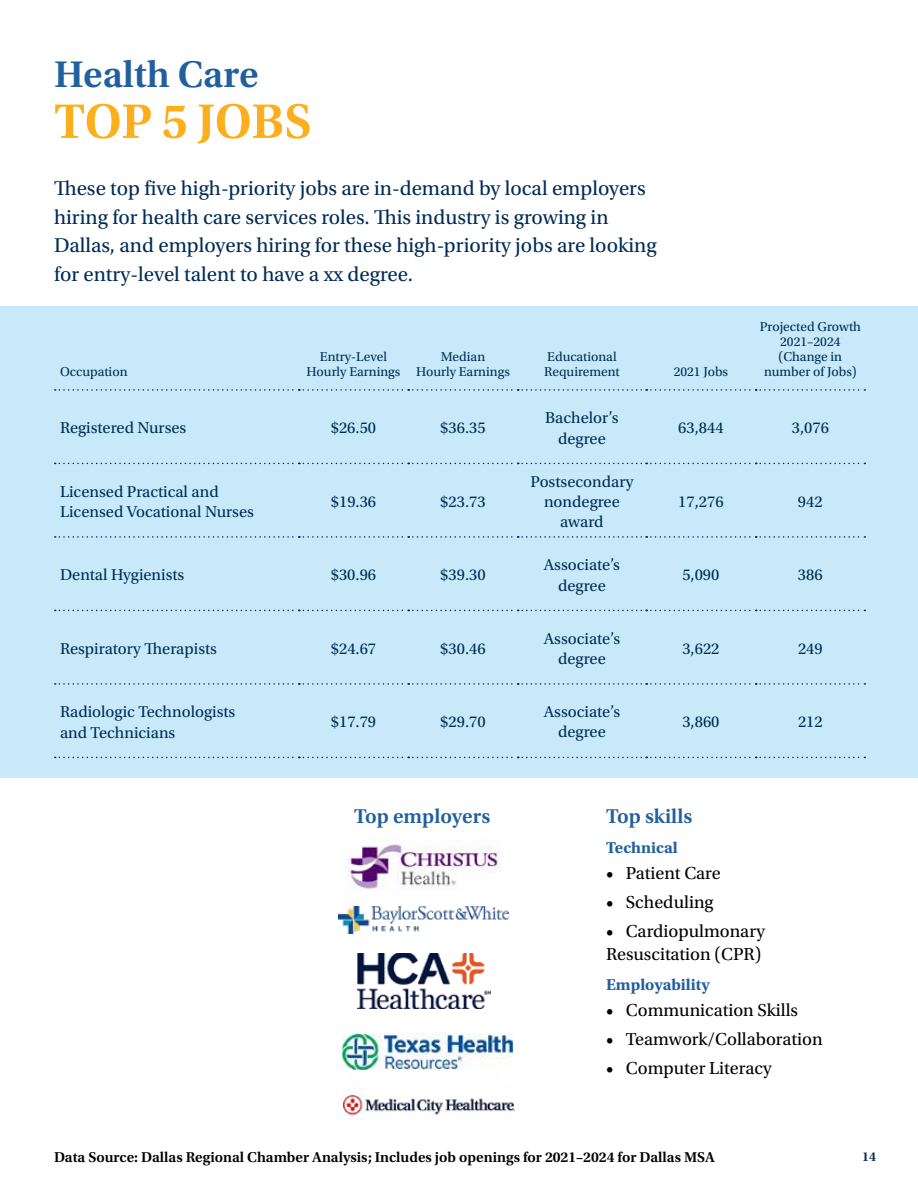
<style>
.page{position:relative;width:918px;height:1188px;background:#fff}
.page>*{position:absolute;margin:0;border:0;box-sizing:border-box;transform-origin:0 0}
.t1{font:600 51px "Utopia Std";letter-spacing:-.005em;color:#fcae1d}
.t2{font:600 39px "Utopia Std";color:#21609e}
.t3{font:21px/28.5px "Utopia Std";color:#002c55}
.t4{font:600 21px "Utopia Std";color:#21609e}
.t5{font:18.3px/23.2px "Utopia Std";color:#000}
.t6{font:16.5px/20.2px "Utopia Std";color:#002c55;text-align:center}
.t7{font:700 16.5px "Utopia Std";color:#21609e}
.t8{font:600 15px "Utopia Std";color:#000}
.t9{font:13.5px/15px "Utopia Std";color:#002c55;text-align:center}
.t10{font:600 13.5px "Utopia Std";color:#002c55}
</style>
<div class="page">
<hr style="left:917px;top:565px;width:1px;height:623px;background:#21609e">
<div style="left:0;top:306px;width:918px;height:472px;background:#c8e9fa"></div>
<img style="left:346px;top:844px;width:155px;height:46px">
<svg style="left:55px;top:389px;width:810px;height:2px"></svg>
<svg style="left:55px;top:463px;width:810px;height:1px"></svg>
<svg style="left:55px;top:536px;width:810px;height:2px"></svg>
<svg style="left:55px;top:610px;width:810px;height:1px"></svg>
<svg style="left:55px;top:683px;width:810px;height:2px"></svg>
<svg style="left:55px;top:757px;width:810px;height:1px"></svg>
<img style="left:339px;top:906px;width:170px;height:27px">
<img style="left:358px;top:953px;width:132px;height:55px">
<img style="left:342px;top:1034px;width:170px;height:36px">
<img style="left:343px;top:1095px;width:171px;height:21px">
<h2 class="t2" style="left:54px;top:52px;width:206px">Health Care</h2>
<h1 class="t1" style="left:54px;top:93px;width:259px">TOP 5 JOBS</h1>
<p class="t3" style="left:54px;top:175px;width:604px">These top five high-priority jobs are in-demand by local employers hiring for health care services roles. This industry is growing in Dallas, and employers hiring for these high-priority jobs are looking for entry-level talent to have a xx degree.</p>
<p class="t9" style="left:60px;top:365px;width:69px">Occupation</p>
<p class="t9" style="left:307px;top:350px;width:95px">Entry-Level<br>Hourly Earnings</p>
<p class="t9" style="left:416px;top:350px;width:95px">Median<br>Hourly Earnings</p>
<p class="t9" style="left:544px;top:350px;width:77px;text-align:left">Educational<br>Requirement</p>
<p class="t9" style="left:674px;top:365px;width:56px">2021 Jobs</p>
<p class="t9" style="left:760px;top:320px;width:103px">Projected Growth<br>2021–2024 (Change in number of Jobs)</p>
<p class="t6" style="left:60px;top:418px;width:128px">Registered Nurses</p>
<p class="t6" style="left:331px;top:418px;width:47px">$26.50</p>
<p class="t6" style="left:440px;top:418px;width:47px">$36.35</p>
<p class="t6" style="left:545px;top:408px;width:75px">Bachelor’s degree</p>
<p class="t6" style="left:678px;top:418px;width:47px">63,844</p>
<p class="t6" style="left:792px;top:418px;width:39px">3,076</p>
<p class="t6" style="left:60px;top:482px;width:195px;text-align:left">Licensed Practical and<br>Licensed Vocational Nurses</p>
<p class="t6" style="left:331px;top:492px;width:47px">$19.36</p>
<p class="t6" style="left:440px;top:492px;width:47px">$23.73</p>
<p class="t6" style="left:530px;top:471px;width:105px">Postsecondary nondegree award</p>
<p class="t6" style="left:678px;top:492px;width:47px">17,276</p>
<p class="t6" style="left:798px;top:492px;width:26px">942</p>
<p class="t6" style="left:60px;top:565px;width:126px">Dental Hygienists</p>
<p class="t6" style="left:331px;top:565px;width:47px">$30.96</p>
<p class="t6" style="left:440px;top:565px;width:47px">$39.30</p>
<p class="t6" style="left:544px;top:555px;width:78px">Associate’s degree</p>
<p class="t6" style="left:682px;top:565px;width:39px">5,090</p>
<p class="t6" style="left:798px;top:565px;width:26px">386</p>
<p class="t6" style="left:60px;top:639px;width:158px">Respiratory Therapists</p>
<p class="t6" style="left:331px;top:639px;width:47px">$24.67</p>
<p class="t6" style="left:440px;top:639px;width:47px">$30.46</p>
<p class="t6" style="left:544px;top:629px;width:78px">Associate’s degree</p>
<p class="t6" style="left:682px;top:639px;width:39px">3,622</p>
<p class="t6" style="left:798px;top:639px;width:26px">249</p>
<p class="t6" style="left:60px;top:702px;width:177px;text-align:left">Radiologic Technologists and Technicians</p>
<p class="t6" style="left:331px;top:712px;width:47px">$17.79</p>
<p class="t6" style="left:440px;top:712px;width:47px">$29.70</p>
<p class="t6" style="left:544px;top:702px;width:78px">Associate’s degree</p>
<p class="t6" style="left:682px;top:712px;width:39px">3,860</p>
<p class="t6" style="left:798px;top:712px;width:26px">212</p>
<p class="t4" style="left:354px;top:804px;width:138px">Top employers</p>
<p class="t4" style="left:606px;top:804px;width:88px">Top skills</p>
<p class="t7" style="left:606px;top:838px;width:73px">Technical</p>
<p class="t5" style="left:606px;top:862px;width:116px">• Patient Care</p>
<p class="t5" style="left:606px;top:891px;width:109px">• Scheduling</p>
<p class="t5" style="left:606px;top:920px;width:161px">• Cardiopulmonary<br>Resuscitation (CPR)</p>
<p class="t7" style="left:606px;top:975px;width:105px">Employability</p>
<p class="t5" style="left:606px;top:999px;width:194px">• Communication Skills</p>
<p class="t5" style="left:606px;top:1028px;width:218px">• Teamwork/Collaboration</p>
<p class="t5" style="left:606px;top:1057px;width:167px">• Computer Literacy</p>
<p class="t8" style="left:54px;top:1149px;width:662px">Data Source: Dallas Regional Chamber Analysis; Includes job openings for 2021–2024 for Dallas MSA</p>
<p class="t10" style="left:862px;top:1149px;width:16px">14</p>
</div>
